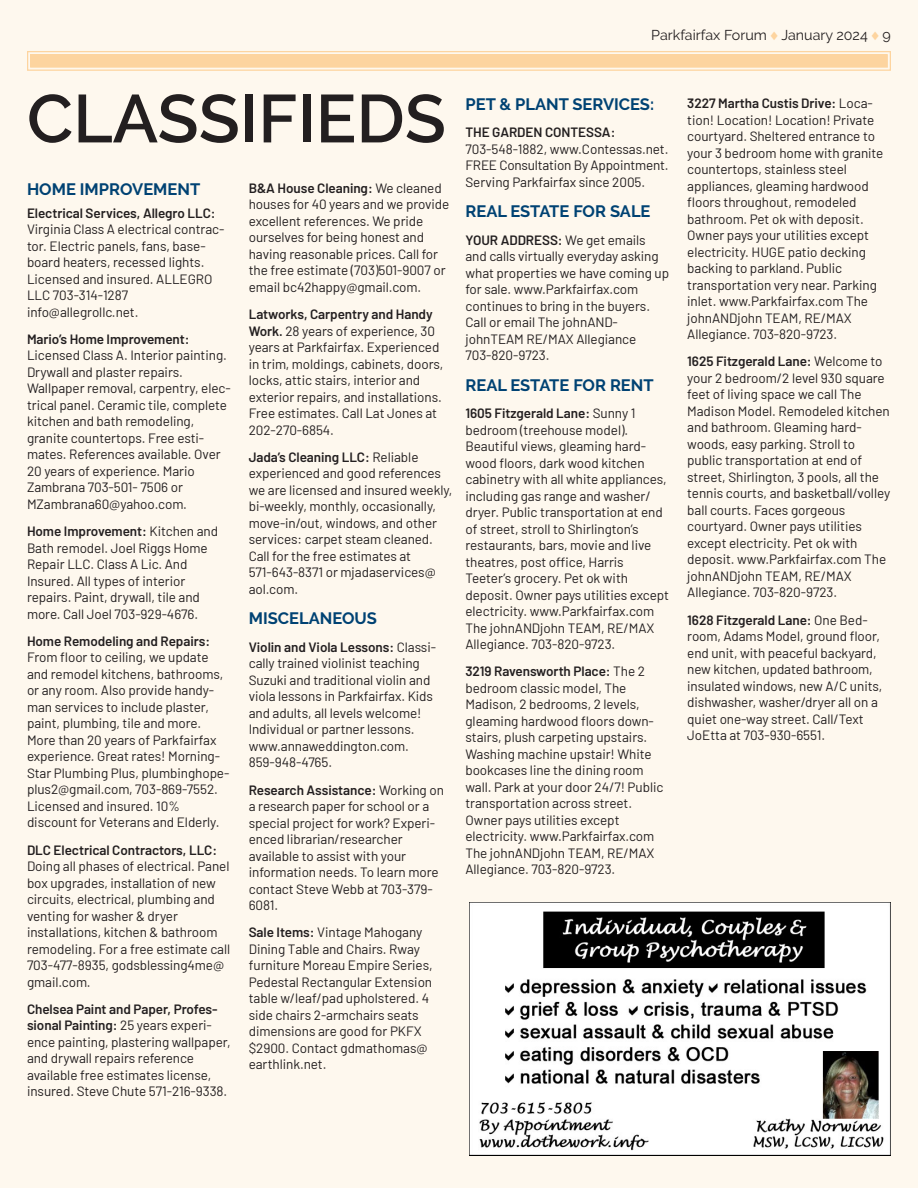
<style>
.page{position:relative;width:918px;height:1188px;background:#fef8ee}
.page>*{position:absolute;margin:0;border:0;box-sizing:border-box;transform-origin:0 0}
.t1{font:600 67.5px "Raleway";color:#231f20}
.class-title_small{font:700 16.5px "Raleway";color:#004273}
.class-text_sp{font:700 16.5px "Raleway";color:#004273}
.t2{font:14.25px "Raleway";color:#231f20}
.class-text_sp-2{font:13.5px/16.5px "Barlow";letter-spacing:-.005em;color:#231f20}
.s1{color:#fdd49f}
.s2{font-weight:600}
</style>
<div class="page">
<svg style="left:27px;top:51px;width:864px;height:20px"></svg>
<div style="left:30px;top:54px;width:858px;height:14px;border:1px solid #fdd49f"></div>
<div style="left:33px;top:57px;width:852px;height:8px;border:1px solid #fdd49f"></div>
<img style="left:469px;top:902px;width:422px;height:253px">
<p class="t2" style="left:651px;top:27px;width:241px">Parkfairfax Forum <span class="s1">◆</span> January 2024 <span class="s1">◆</span> 9</p>
<h1 class="t1" style="left:27px;top:80px;width:420px">CLASSIFIEDS</h1>
<p class="class-title_small" style="left:27px;top:180px;width:175px">HOME IMPROVEMENT</p>
<p class="class-text_sp-2" style="left:27px;top:203px;width:199px"><span class="s2">Electrical Services, Allegro LLC:<br></span>Virginia Class A electrical contrac&shy;tor. Electric panels, fans, base&shy;board heaters, recessed lights.<br>Licensed and insured. ALLEGRO<br>LLC 703-314-1287 info@allegrollc.net.</p>
<p class="class-text_sp-2" style="left:27px;top:330px;width:205px"><span class="s2">Mario’s Home Improvement:<br></span>Licensed Class A. Interior painting.<br>Drywall and plaster repairs.<br>Wallpaper removal, carpentry, elec&shy;trical panel. Ceramic tile, complete kitchen and bath remodeling, granite countertops. Free esti&shy;mates. References available. Over<br>20 years of experience. Mario<br>Zambrana 703-501- 7506 or<br>MZambrana60@yahoo.com.</p>
<p class="class-text_sp-2" style="left:27px;top:522px;width:193px"><span class="s2">Home Improvement:</span> Kitchen and<br>Bath remodel. Joel Riggs Home<br>Repair LLC. Class A Lic. And<br>Insured. All types of interior repairs. Paint, drywall, tile and more. Call Joel 703-929-4676.</p>
<p class="class-text_sp-2" style="left:27px;top:632px;width:204px"><span class="s2">Home Remodeling and Repairs:<br></span>From floor to ceiling, we update and remodel kitchens, bathrooms, or any room. Also provide handy&shy;man services to include plaster, paint, plumbing, tile and more.<br>More than 20 years of Parkfairfax experience. Great rates! Morning-<br>Star Plumbing Plus, plumbinghope&shy;plus2@gmail.com, 703-869-7552.<br>Licensed and insured. 10% discount for Veterans and Elderly.</p>
<p class="class-text_sp-2" style="left:27px;top:840px;width:205px"><span class="s2">DLC Electrical Contractors, LLC:<br></span>Doing all phases of electrical. Panel box upgrades, installation of new circuits, electrical, plumbing and venting for washer &amp; dryer installations, kitchen &amp; bathroom remodeling. For a free estimate call<br>703-477-8935, godsblessing4me@ gmail.com.</p>
<p class="class-text_sp-2" style="left:27px;top:1000px;width:205px"><span class="s2">Chelsea Paint and Paper, Profes&shy;sional Painting:</span> 25 years experi&shy;ence painting, plastering wallpaper, and drywall repairs reference available free estimates license, insured. Steve Chute 571-216-9338.</p>
<p class="class-text_sp-2" style="left:249px;top:179px;width:202px"><span class="s2">B&amp;A House Cleaning:</span> We cleaned houses for 40 years and we provide excellent references. We pride ourselves for being honest and having reasonable prices. Call for the free estimate (703)501-9007 or email bc42happy@gmail.com.</p>
<p class="class-text_sp-2" style="left:249px;top:305px;width:196px"><span class="s2">Latworks, Carpentry and Handy<br>Work.</span> 28 years of experience, 30 years at Parkfairfax. Experienced in trim, moldings, cabinets, doors, locks, attic stairs, interior and exterior repairs, and installations.<br>Free estimates. Call Lat Jones at<br>202-270-6854.</p>
<p class="class-text_sp-2" style="left:249px;top:448px;width:205px"><span class="s2">Jada’s Cleaning LLC:</span> Reliable experienced and good references we are licensed and insured weekly, bi-weekly, monthly, occasionally, move-in/out, windows, and other services: carpet steam cleaned.<br>Call for the free estimates at<br>571-643-8371 or mjadaservices@ aol.com.</p>
<p class="class-title_small" style="left:249px;top:609px;width:130px">MISCELANEOUS</p>
<p class="class-text_sp-2" style="left:249px;top:638px;width:189px"><span class="s2">Violin and Viola Lessons:</span> Classi&shy;cally trained violinist teaching<br>Suzuki and traditional violin and viola lessons in Parkfairfax. Kids and adults, all levels welcome!<br>Individual or partner lessons. www.annaweddington.com.<br>859-948-4765.</p>
<p class="class-text_sp-2" style="left:249px;top:780px;width:197px"><span class="s2">Research Assistance:</span> Working on a research paper for school or a special project for work? Experi&shy;enced librarian/researcher available to assist with your information needs. To learn more contact Steve Webb at 703-379-<br>6081.</p>
<p class="class-text_sp-2" style="left:249px;top:923px;width:185px"><span class="s2">Sale Items:</span> Vintage Mahogany<br>Dining Table and Chairs. Rway furniture Moreau Empire Series,<br>Pedestal Rectangular Extension table w/leaf/pad upholstered. 4 side chairs 2-armchairs seats dimensions are good for PKFX $2900. Contact gdmathomas@ earthlink.net.</p>
<p class="class-title_small" style="left:465px;top:95px;width:190px">PET &amp; PLANT SERVICES:</p>
<p class="class-text_sp-2" style="left:465px;top:123px;width:205px"><span class="s2">THE GARDEN CONTESSA:<br></span>703-548-1882, www.Contessas.net.<br>FREE Consultation By Appointment.<br>Serving Parkfairfax since 2005.</p>
<p class="class-text_sp" style="left:465px;top:202px;width:187px">REAL ESTATE FOR SALE</p>
<p class="class-text_sp-2" style="left:465px;top:231px;width:205px"><span class="s2">YOUR ADDRESS:</span> We get emails and calls virtually everyday asking what properties we have coming up for sale. www.Parkfairfax.com continues to bring in the buyers.<br>Call or email The johnAND&shy;johnTEAM RE/MAX Allegiance<br>703-820-9723.</p>
<p class="class-title_small" style="left:465px;top:376px;width:190px">REAL ESTATE FOR RENT</p>
<p class="class-text_sp-2" style="left:465px;top:404px;width:205px"><span class="s2">1605 Fitzgerald Lane:</span> Sunny 1 bedroom (treehouse model).<br>Beautiful views, gleaming hard&shy;wood floors, dark wood kitchen cabinetry with all white appliances, including gas range and washer/ dryer. Public transportation at end of street, stroll to Shirlington’s restaurants, bars, movie and live theatres, post office, Harris<br>Teeter’s grocery. Pet ok with deposit. Owner pays utilities except electricity. www.Parkfairfax.com<br>The johnANDjohn TEAM, RE/MAX<br>Allegiance. 703-820-9723.</p>
<p class="class-text_sp-2" style="left:465px;top:662px;width:200px"><span class="s2">3219 Ravensworth Place:</span> The 2 bedroom classic model, The<br>Madison, 2 bedrooms, 2 levels, gleaming hardwood floors down&shy;stairs, plush carpeting upstairs.<br>Washing machine upstair! White bookcases line the dining room wall. Park at your door 24/7! Public transportation across street.<br>Owner pays utilities except electricity. www.Parkfairfax.com<br>The johnANDjohn TEAM, RE/MAX<br>Allegiance. 703-820-9723.</p>
<p class="class-text_sp-2" style="left:687px;top:94px;width:198px"><span class="s2">3227 Martha Custis Drive:</span> Loca&shy;tion! Location! Location! Private courtyard. Sheltered entrance to your 3 bedroom home with granite countertops, stainless steel appliances, gleaming hardwood floors throughout, remodeled bathroom. Pet ok with deposit.<br>Owner pays your utilities except electricity. HUGE patio decking backing to parkland. Public transportation very near. Parking inlet. www.Parkfairfax.com The johnANDjohn TEAM, RE/MAX<br>Allegiance. 703-820-9723.</p>
<p class="class-text_sp-2" style="left:687px;top:352px;width:204px"><span class="s2">1625 Fitzgerald Lane:</span> Welcome to your 2 bedroom/2 level 930 square feet of living space we call The<br>Madison Model. Remodeled kitchen and bathroom. Gleaming hard&shy;woods, easy parking. Stroll to public transportation at end of street, Shirlington, 3 pools, all the tennis courts, and basketball/volley ball courts. Faces gorgeous courtyard. Owner pays utilities except electricity. Pet ok with deposit. www.Parkfairfax.com The johnANDjohn TEAM, RE/MAX<br>Allegiance. 703-820-9723.</p>
<p class="class-text_sp-2" style="left:687px;top:610px;width:197px"><span class="s2">1628 Fitzgerald Lane:</span> One Bed&shy;room, Adams Model, ground floor, end unit, with peaceful backyard, new kitchen, updated bathroom, insulated windows, new A/C units, dishwasher, washer/dryer all on a quiet one-way street. Call/Text<br>JoEtta at 703-930-6551.</p>
</div>
